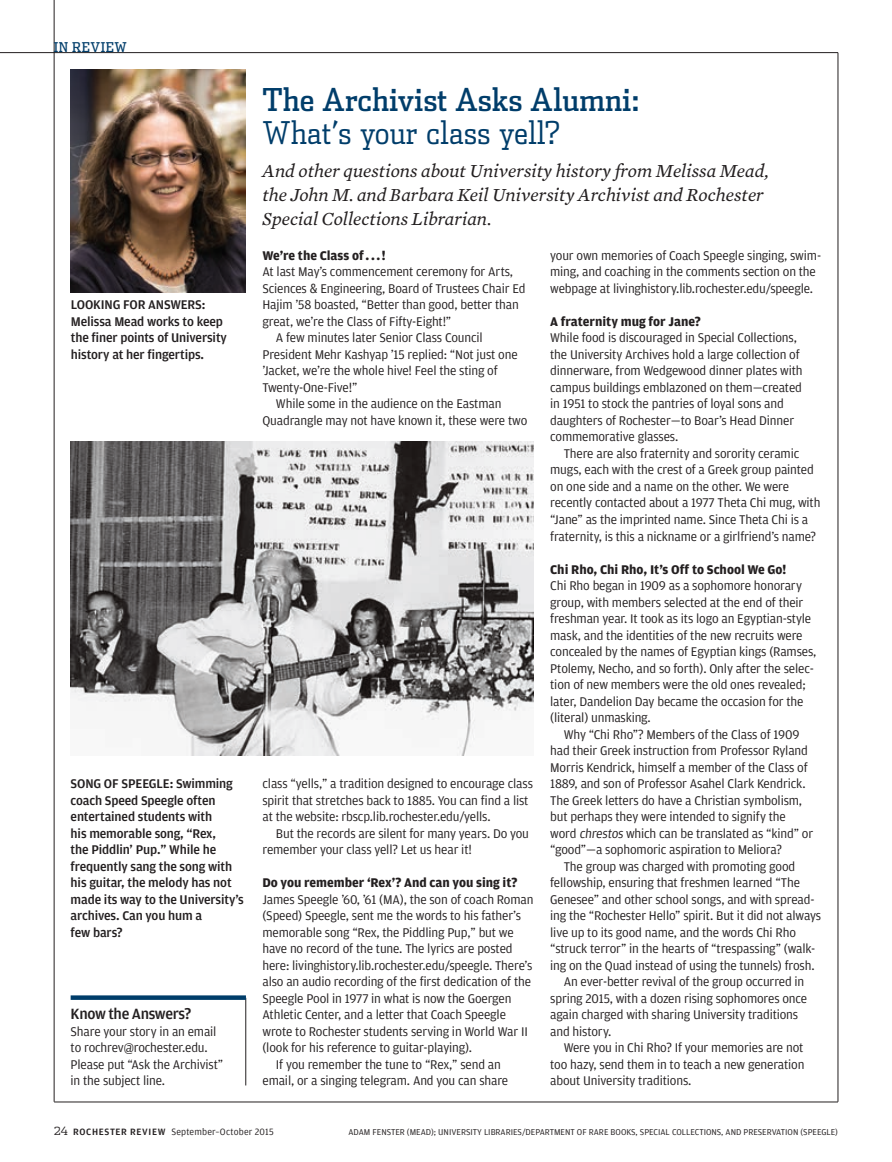
<style>
.page{position:relative;width:892px;height:1162px;background:#fff}
.page>*{position:absolute;margin:0;border:0;box-sizing:border-box;transform-origin:0 0}
.t1{font:31.5px/33px "Dispatch Cond";color:#003d6a}
.t2{font:italic 18.75px/24px "Mercury Text G2";color:#231f20}
.t3{font:500 15.75px "Amplitude";letter-spacing:-.02em;color:#231f20}
.t4{font:13.5px "Dispatch Cond";letter-spacing:.035em;color:#003d6a}
.t5{font:13.35px/16.5px "Amplitude";letter-spacing:-.01em;color:#231f20}
.t6{font:500 13.35px/16.5px "Amplitude";letter-spacing:-.01em;color:#231f20}
.t7{font:700 13.35px "Amplitude";color:#231f20}
.t8{font:9.75px "Amplitude";letter-spacing:.015em;color:#231f20}
.t9{font:9px "Amplitude";color:#231f20}
.s1{font-weight:300}
.s2{font-style:italic}
.s3{font-family:"Dispatch";font-weight:300;font-size:11.25px}
.s4{font-weight:500}
</style>
<div class="page">
<hr style="left:54px;top:0;width:1px;height:1101px;background:#231f20">
<hr style="left:0;top:52px;width:837px;height:1px;background:#231f20">
<hr style="left:54px;top:1101px;width:783px;height:1px;background:#231f20">
<hr style="left:837px;top:53px;width:1px;height:1048px;background:#231f20">
<hr style="left:245px;top:997px;width:1px;height:88px;background:#231f20">
<img style="left:71px;top:70px;width:175px;height:223px">
<img style="left:71px;top:441px;width:462px;height:313px">
<svg style="left:71px;top:995px;width:175px;height:4px"></svg>
<p class="t4" style="left:54px;top:39px;width:74px">IN REVIEW</p>
<p class="t6" style="left:71px;top:297px;width:157px">LOOKING FOR ANSWERS:<br>Melissa Mead works to keep the finer points of University history at her fingertips.</p>
<p class="t6" style="left:71px;top:775px;width:174px">SONG OF SPEEGLE: Swimming coach Speed Speegle often entertained students with<br>his memorable song, “Rex,<br>the Piddlin’ Pup.” While he frequently sang the song with his guitar, the melody has not made its way to the University’s archives. Can you hum a<br>few bars?</p>
<p class="t3" style="left:71px;top:1005px;width:122px">Know the Answers?</p>
<p class="t5" style="left:71px;top:1022px;width:154px">Share your story in an email to rochrev@rochester.edu.<br>Please put “Ask the Archivist” in the subject line.</p>
<p class="t1" style="left:262px;top:82px;width:378px">The Archivist Asks Alumni:<br><span class="s1">What’s your class yell?</span></p>
<p class="t2" style="left:262px;top:158px;width:507px">And other questions about University history from Melissa Mead, the John M. and Barbara Keil University Archivist and Rochester<br>Special Collections Librarian.</p>
<p class="t7" style="left:262px;top:248px;width:125px">We’re the Class of...!</p>
<p class="t5" style="left:262px;top:263px;width:252px">At last May’s commencement ceremony for Arts,</p>
<p class="t5" style="left:262px;top:280px;width:264px">Sciences &amp; Engineering, Board of Trustees Chair Ed</p>
<p class="t5" style="left:262px;top:296px;width:258px">Hajim ’58 boasted, “Better than good, better than</p>
<p class="t5" style="left:262px;top:313px;width:190px">great, we’re the Class of Fifty-Eight!”</p>
<p class="t5" style="left:276px;top:329px;width:208px">A few minutes later Senior Class Council</p>
<p class="t5" style="left:262px;top:346px;width:256px">President Mehr Kashyap ’15 replied: “Not just one</p>
<p class="t5" style="left:262px;top:362px;width:237px">’Jacket, we’re the whole hive! Feel the sting of</p>
<p class="t5" style="left:262px;top:379px;width:96px">Twenty-One-Five!”</p>
<p class="t5" style="left:276px;top:395px;width:227px">While some in the audience on the Eastman</p>
<p class="t5" style="left:262px;top:412px;width:266px">Quadrangle may not have known it, these were two</p>
<p class="t5" style="left:550px;top:247px;width:272px">your own memories of Coach Speegle singing, swim&shy;ming, and coaching in the comments section on the webpage at livinghistory.lib.rochester.edu/speegle.</p>
<p class="t7" style="left:550px;top:314px;width:152px">A fraternity mug for Jane?</p>
<p class="t5" style="left:550px;top:329px;width:248px">While food is discouraged in Special Collections,</p>
<p class="t5" style="left:550px;top:346px;width:251px">the University Archives hold a large collection of</p>
<p class="t5" style="left:550px;top:362px;width:254px">dinnerware, from Wedgewood dinner plates with</p>
<p class="t5" style="left:550px;top:379px;width:253px">campus buildings emblazoned on them—created</p>
<p class="t5" style="left:550px;top:395px;width:235px">in 1951 to stock the pantries of loyal sons and</p>
<p class="t5" style="left:550px;top:412px;width:245px">daughters of Rochester—to Boar’s Head Dinner</p>
<p class="t5" style="left:550px;top:428px;width:129px">commemorative glasses.</p>
<p class="t5" style="left:563px;top:445px;width:237px">There are also fraternity and sorority ceramic</p>
<p class="t5" style="left:550px;top:461px;width:265px">mugs, each with the crest of a Greek group painted</p>
<p class="t5" style="left:550px;top:478px;width:240px">on one side and a name on the other. We were</p>
<p class="t5" style="left:550px;top:494px;width:272px">recently contacted about a 1977 Theta Chi mug, with</p>
<p class="t5" style="left:550px;top:511px;width:259px">“Jane” as the imprinted name. Since Theta Chi is a</p>
<p class="t5" style="left:550px;top:527px;width:267px">fraternity, is this a nickname or a girlfriend’s name?</p>
<p class="t7" style="left:550px;top:561px;width:237px">Chi Rho, Chi Rho, It’s Off to School We Go!</p>
<p class="t5" style="left:550px;top:577px;width:253px">Chi Rho began in 1909 as a sophomore honorary</p>
<p class="t5" style="left:550px;top:593px;width:254px">group, with members selected at the end of their</p>
<p class="t5" style="left:550px;top:610px;width:262px">freshman year. It took as its logo an Egyptian-style</p>
<p class="t5" style="left:550px;top:626px;width:254px">mask, and the identities of the new recruits were</p>
<p class="t5" style="left:550px;top:643px;width:267px">concealed by the names of Egyptian kings (Ramses,</p>
<p class="t5" style="left:550px;top:659px;width:265px">Ptolemy, Necho, and so forth). Only after the selec-</p>
<p class="t5" style="left:550px;top:676px;width:257px">tion of new members were the old ones revealed;</p>
<p class="t5" style="left:550px;top:692px;width:255px">later, Dandelion Day became the occasion for the</p>
<p class="t5" style="left:550px;top:709px;width:102px">(literal) unmasking.</p>
<p class="t5" style="left:563px;top:725px;width:237px">Why “Chi Rho”? Members of the Class of 1909</p>
<p class="t5" style="left:550px;top:742px;width:259px">had their Greek instruction from Professor Ryland</p>
<p class="t5" style="left:550px;top:758px;width:259px">Morris Kendrick, himself a member of the Class of</p>
<p class="t5" style="left:550px;top:775px;width:257px">1889, and son of Professor Asahel Clark Kendrick.</p>
<p class="t5" style="left:550px;top:791px;width:253px">The Greek letters do have a Christian symbolism,</p>
<p class="t5" style="left:550px;top:808px;width:237px">but perhaps they were intended to signify the</p>
<p class="t5" style="left:550px;top:824px;width:264px">word <span class="s2">chrestos</span> which can be translated as “kind” or</p>
<p class="t5" style="left:550px;top:841px;width:233px">“good”—a sophomoric aspiration to Meliora?</p>
<p class="t5" style="left:563px;top:857px;width:233px">The group was charged with promoting good</p>
<p class="t5" style="left:550px;top:874px;width:251px">fellowship, ensuring that freshmen learned “The</p>
<p class="t5" style="left:550px;top:890px;width:266px">Genesee” and other school songs, and with spread-</p>
<p class="t5" style="left:550px;top:907px;width:272px">ing the “Rochester Hello” spirit. But it did not always</p>
<p class="t5" style="left:550px;top:923px;width:247px">live up to its good name, and the words Chi Rho</p>
<p class="t5" style="left:550px;top:940px;width:266px">“struck terror” in the hearts of “trespassing” (walk-</p>
<p class="t5" style="left:550px;top:956px;width:266px">ing on the Quad instead of using the tunnels) frosh.</p>
<p class="t5" style="left:563px;top:973px;width:242px">An ever-better revival of the group occurred in</p>
<p class="t5" style="left:550px;top:989px;width:258px">spring 2015, with a dozen rising sophomores once</p>
<p class="t5" style="left:550px;top:1006px;width:249px">again charged with sharing University traditions</p>
<p class="t5" style="left:550px;top:1022px;width:62px">and history.</p>
<p class="t5" style="left:563px;top:1039px;width:241px">Were you in Chi Rho? If your memories are not</p>
<p class="t5" style="left:550px;top:1055px;width:256px">too hazy, send them in to teach a new generation</p>
<p class="t5" style="left:550px;top:1072px;width:143px">about University traditions.</p>
<p class="t5" style="left:262px;top:775px;width:272px">class “yells,” a tradition designed to encourage class</p>
<p class="t5" style="left:262px;top:791px;width:267px">spirit that stretches back to 1885. You can find a list</p>
<p class="t5" style="left:262px;top:808px;width:229px">at the website: rbscp.lib.rochester.edu/yells.</p>
<p class="t5" style="left:276px;top:824px;width:254px">But the records are silent for many years. Do you</p>
<p class="t5" style="left:262px;top:841px;width:211px">remember your class yell? Let us hear it!</p>
<p class="t7" style="left:262px;top:875px;width:256px">Do you remember ‘Rex’? And can you sing it?</p>
<p class="t5" style="left:262px;top:890px;width:272px">James Speegle ’60, ’61 (MA), the son of coach Roman</p>
<p class="t5" style="left:262px;top:907px;width:260px">(Speed) Speegle, sent me the words to his father’s</p>
<p class="t5" style="left:262px;top:923px;width:252px">memorable song “Rex, the Piddling Pup,” but we</p>
<p class="t5" style="left:262px;top:940px;width:251px">have no record of the tune. The lyrics are posted</p>
<p class="t5" style="left:262px;top:956px;width:271px">here: livinghistory.lib.rochester.edu/speegle. There’s</p>
<p class="t5" style="left:262px;top:973px;width:270px">also an audio recording of the first dedication of the</p>
<p class="t5" style="left:262px;top:989px;width:250px">Speegle Pool in 1977 in what is now the Goergen</p>
<p class="t5" style="left:262px;top:1006px;width:245px">Athletic Center, and a letter that Coach Speegle</p>
<p class="t5" style="left:262px;top:1022px;width:267px">wrote to Rochester students serving in World War II</p>
<p class="t5" style="left:262px;top:1039px;width:211px">(look for his reference to guitar-playing).</p>
<p class="t5" style="left:276px;top:1055px;width:226px">If you remember the tune to “Rex,” send an</p>
<p class="t5" style="left:262px;top:1072px;width:247px">email, or a singing telegram. And you can share</p>
<p class="t8" style="left:54px;top:1125px;width:221px"><span class="s3">24</span> <span class="s4">ROCHESTER REVIEW</span> September–October 2015</p>
<p class="t9" style="left:348px;top:1126px;width:490px">ADAM FENSTER (MEAD); UNIVERSITY LIBRARIES/DEPARTMENT OF RARE BOOKS, SPECIAL COLLECTIONS, AND PRESERVATION (SPEEGLE)</p>
</div>
